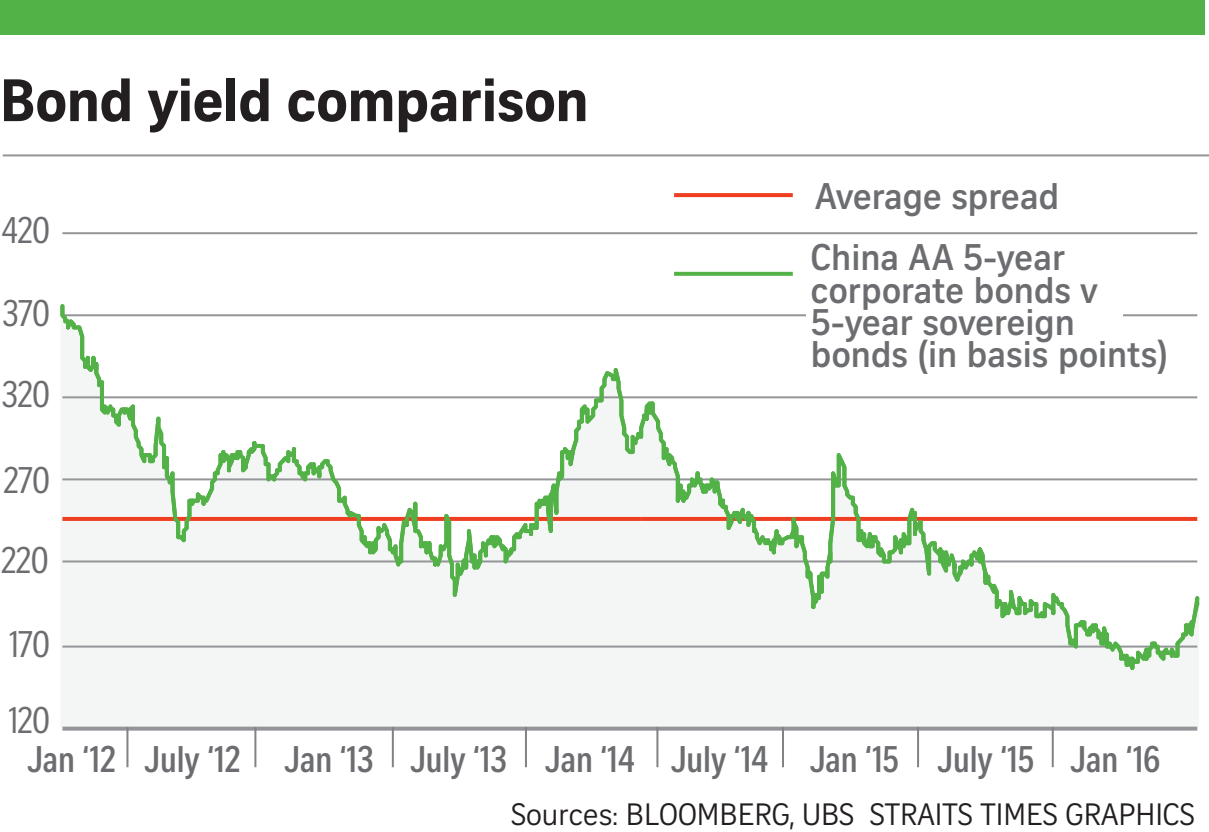
<style>
.page{position:relative;width:1209px;height:832px;background:#fff}
.page>*{position:absolute;margin:0;border:0;box-sizing:border-box;transform-origin:0 0}
.t1{font:700 58px "Curator Serp Text";letter-spacing:-.01em;color:#231f20}
.t2{font:700 36px/32px "Curator Head ST Semi";color:#6c6d70}
.t3{font:700 36px "Curator Head Cond ST Semi";color:#6c6d70}
.t4{font:36px "Curator Head Cond ST Regular";letter-spacing:-.015em;color:#6c6d70}
.t5{font:30px "Curator Serp Text";color:#231f20}
</style>
<div class="page">
<div style="left:61px;top:670px;width:1137px;height:57px;background:#f3f6f4"></div>
<div style="left:0;top:0;width:1204px;height:34px;background:#52b147"></div>
<hr style="left:3px;top:154px;width:1205px;height:2px;background:#939598">
<hr style="left:62px;top:232px;width:1135px;height:2px;background:#939598">
<svg style="left:62px;top:726px;width:1135px;height:4px;background:#a2a4a6"></svg>
<div style="left:1057px;top:597px;width:143px;height:90px;background:#f3f6f4"></div>
<hr style="left:126px;top:727px;width:2px;height:40px;background:#808285">
<hr style="left:254px;top:727px;width:2px;height:40px;background:#808285">
<hr style="left:392px;top:727px;width:2px;height:40px;background:#808285">
<hr style="left:525px;top:727px;width:2px;height:40px;background:#808285">
<hr style="left:656px;top:727px;width:2px;height:40px;background:#808285">
<hr style="left:782px;top:727px;width:2px;height:40px;background:#808285">
<hr style="left:917px;top:727px;width:2px;height:40px;background:#808285">
<hr style="left:1051px;top:727px;width:2px;height:40px;background:#808285">
<svg style="left:60px;top:304px;width:1139px;height:366px"></svg>
<svg style="left:674px;top:193px;width:118px;height:4px"></svg>
<svg style="left:674px;top:272px;width:118px;height:4px"></svg>
<div style="left:806px;top:303px;width:316px;height:34px;background:#fff"></div>
<h1 class="t1" style="left:0;top:65px;width:590px">Bond yield comparison</h1>
<p class="t4" style="left:1px;top:211px;width:50px">420</p>
<p class="t4" style="left:2px;top:294px;width:50px">370</p>
<p class="t4" style="left:1px;top:374px;width:50px">320</p>
<p class="t4" style="left:3px;top:460px;width:48px">270</p>
<p class="t4" style="left:1px;top:540px;width:49px">220</p>
<p class="t4" style="left:9px;top:625px;width:43px">170</p>
<p class="t4" style="left:9px;top:701px;width:43px">120</p>
<p class="t2" style="left:810px;top:164px;width:256px;line-height:62px">Average spread<br>China AA 5-year</p>
<p class="t2" style="left:810px;top:273px;width:358px">corporate bonds v<br>5-year sovereign bonds (in basis points)</p>
<p class="t3" style="left:27px;top:739px;width:1134px">Jan ‘12 July ‘12 Jan ‘13 July ‘13 Jan ‘14 July ‘14 Jan ‘15 July ‘15 Jan ‘16</p>
<p class="t5" style="left:511px;top:797px;width:685px">Sources: BLOOMBERG, UBS STRAITS TIMES GRAPHICS</p>
</div>
